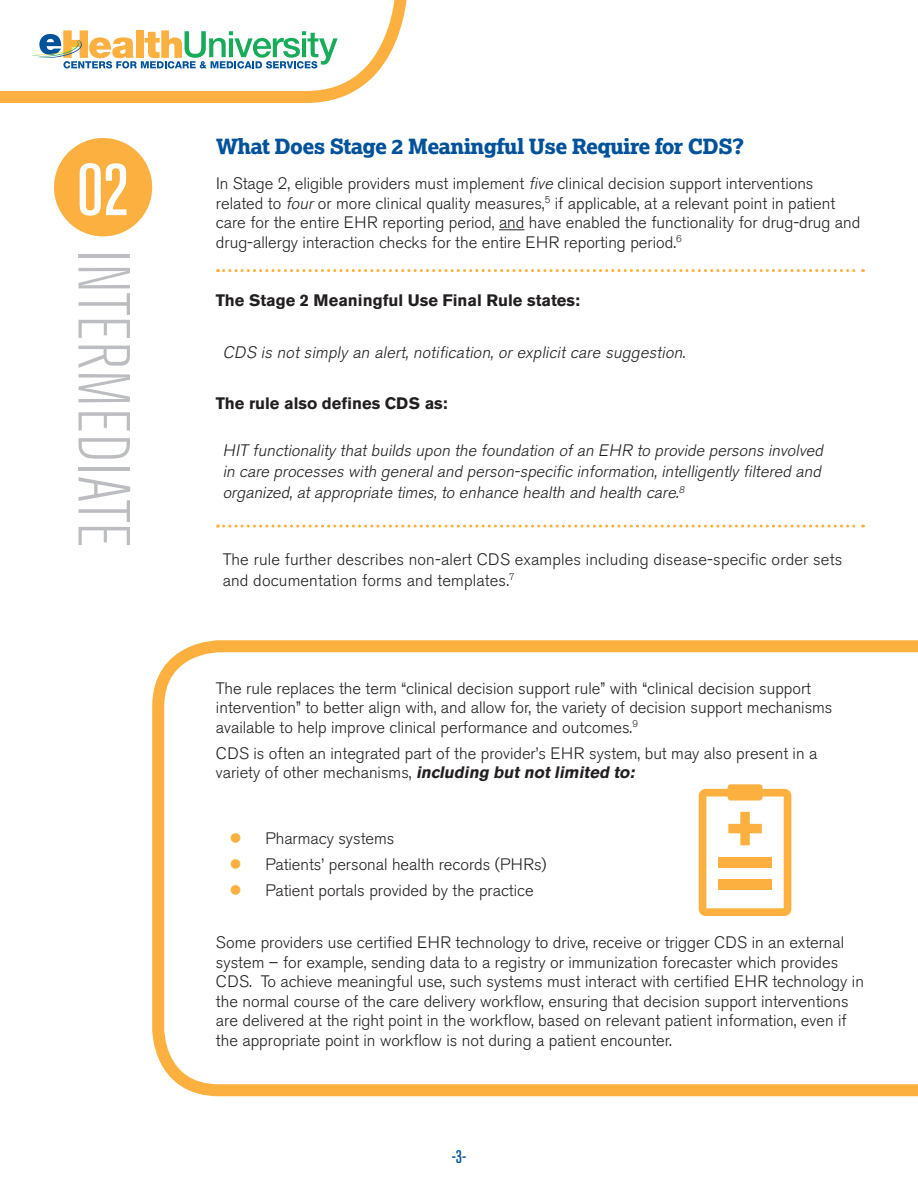
<style>
.page{position:relative;width:918px;height:1188px;background:#fff}
.page>*{position:absolute;margin:0;border:0;box-sizing:border-box;transform-origin:0 0}
.t1{font:300 condensed 72.75px "Akzidenz Grotesk BE";letter-spacing:.01em;color:#bcbdc0}
.t2{font:500 condensed 72.75px "Akzidenz Grotesk BE";color:#fff}
.t3{font:21px "Lexia X Bold";letter-spacing:-.03em;color:#01529b}
.t4{font:500 condensed 18px "Akzidenz Grotesk BE";color:#01529b}
.t5{font:300 16.5px/19.5px "Akzidenz Grotesk BE";color:#231f20}
.t6{font:italic 300 16.5px/21px "Akzidenz Grotesk BE";color:#231f20}
.t7{font:700 16.5px "Akzidenz Grotesk BE";color:#231f20}
.s1{font-style:italic}
.s2{font-weight:700;font-style:italic}
.s3{color:#fbb03f}
</style>
<div class="page">
<svg style="left:0;top:0;width:407px;height:103px"></svg>
<svg style="left:32px;top:30px;width:306px;height:39px"></svg>
<div style="left:54px;top:138px;width:98px;height:98px;background:#fbb03f;border-radius:50%"></div>
<svg style="left:499px;top:229px;width:25px;height:1px"></svg>
<svg style="left:218px;top:269px;width:646px;height:3px"></svg>
<svg style="left:218px;top:525px;width:646px;height:3px"></svg>
<svg style="left:152px;top:640px;width:766px;height:456px"></svg>
<svg style="left:699px;top:784px;width:92px;height:132px"></svg>
<h1 class="t2" style="left:77px;top:150px;width:53px">02</h1>
<h1 class="t1" style="left:143px;top:250px;width:298px;rotate:90deg">INTERMEDIATE</h1>
<h2 class="t3" style="left:216px;top:133px;width:530px">What Does Stage 2 Meaningful Use Require for CDS?</h2>
<p class="t5" style="left:216px;top:174px;width:646px">In Stage 2, eligible providers must implement <span class="s1">five</span> clinical decision support interventions related to <span class="s1">four</span> or more clinical quality measures,<sup>5</sup> if applicable, at a relevant point in patient care for the entire EHR reporting period, and have enabled the functionality for drug-drug and drug-allergy interaction checks for the entire EHR reporting period.<sup>6</sup></p>
<h3 class="t7" style="left:216px;top:291px;width:366px">The Stage 2 Meaningful Use Final Rule states:</h3>
<p class="t6" style="left:223px;top:342px;width:468px">CDS is not simply an alert, notification, or explicit care suggestion.</p>
<h3 class="t7" style="left:216px;top:393px;width:233px">The rule also defines CDS as:</h3>
<p class="t6" style="left:223px;top:440px;width:605px">HIT functionality that builds upon the foundation of an EHR to provide persons involved in care processes with general and person-specific information, intelligently filtered and organized, at appropriate times, to enhance health and health care.<sup>8</sup></p>
<p class="t5" style="left:223px;top:549px;width:621px;line-height:21px">The rule further describes non-alert CDS examples including disease-specific order sets and documentation forms and templates.<sup>7</sup></p>
<p class="t5" style="left:216px;top:678px;width:618px">The rule replaces the term “clinical decision support rule” with “clinical decision support intervention” to better align with, and allow for, the variety of decision support mechanisms available to help improve clinical performance and outcomes.<sup>9</sup></p>
<p class="t5" style="left:216px;top:744px;width:603px">CDS is often an integrated part of the provider’s EHR system, but may also present in a variety of other mechanisms, <span class="s2">including but not limited to:</span></p>
<p class="t5" style="left:230px;top:828px;width:166px"><span class="s3">●</span> Pharmacy systems</p>
<p class="t5" style="left:230px;top:855px;width:319px"><span class="s3">●</span> Patients’ personal health records (PHRs)</p>
<p class="t5" style="left:230px;top:881px;width:306px"><span class="s3">●</span> Patient portals provided by the practice</p>
<p class="t5" style="left:216px;top:933px;width:649px">Some providers use certified EHR technology to drive, receive or trigger CDS in an external system – for example, sending data to a registry or immunization forecaster which provides CDS. To achieve meaningful use, such systems must interact with certified EHR technology in the normal course of the care delivery workflow, ensuring that decision support interventions are delivered at the right point in the workflow, based on relevant patient information, even if the appropriate point in workflow is not during a patient encounter.</p>
<p class="t4" style="left:452px;top:1146px;width:16px">-3-</p>
</div>
